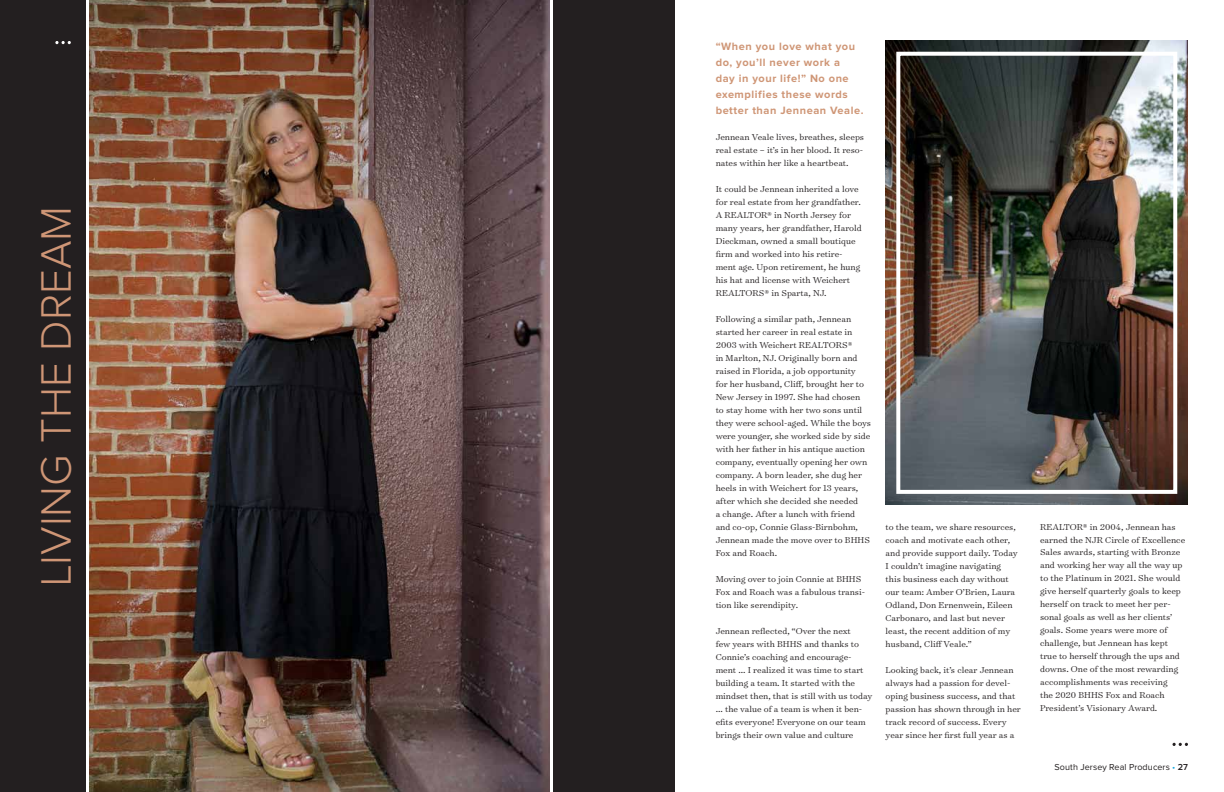
<style>
.page{position:relative;width:1224px;height:792px;background:#fff}
.page>*{position:absolute;margin:0;border:0;box-sizing:border-box;transform-origin:0 0}
.t1{font:300 44.1px "Proxima Nova";color:#cf9676}
.t2{font:700 11px/16px "Proxima Nova";letter-spacing:.05em;color:#cf9676}
.t3{font:300 9.8px/13px "Surveyor Text";color:#231f20}
.t4{font:9px "Proxima Nova";letter-spacing:.01em;color:#231f20}
.s1{color:#19a8e0}
.s2{font-weight:600}
</style>
<div class="page">
<img style="left:886px;top:41px;width:302px;height:464px">
<img style="left:90px;top:0;width:460px;height:792px">
<div style="left:0;top:0;width:86px;height:792px;background:#231f20"></div>
<svg style="left:55px;top:41px;width:16px;height:3px"></svg>
<div style="left:554px;top:0;width:121px;height:792px;background:#231f20"></div>
<svg style="left:1173px;top:743px;width:15px;height:3px"></svg>
<div style="left:896px;top:52px;width:281px;height:442px;border:4px solid #fff"></div>
<h1 class="t1" style="left:36px;top:586px;width:382px;rotate:-90deg">LIVING THE DREAM</h1>
<p class="t2" style="left:716px;top:38px;width:149px">“When you love what you do, you’ll never work a<br>day in your life!” No one exemplifies these words better than Jennean Veale.</p>
<p class="t3" style="left:716px;top:130px;width:150px;text-align:justify">Jennean Veale lives, breathes, sleeps real estate – it’s in her blood. It reso&shy;nates within her like a heartbeat.</p>
<p class="t3" style="left:716px;top:182px;width:148px">It could be Jennean inherited a love for real estate from her grandfather.<br>A REALTOR® in North Jersey for many years, her grandfather, Harold<br>Dieckman, owned a small boutique firm and worked into his retire&shy;ment age. Upon retirement, he hung his hat and license with Weichert<br>REALTORS® in Sparta, NJ.</p>
<p class="t3" style="left:716px;top:312px;width:157px">Following a similar path, Jennean started her career in real estate in 2003 with Weichert REALTORS®<br>in Marlton, NJ. Originally born and raised in Florida, a job opportunity<br>for her husband, Cliff, brought her to New Jersey in 1997. She had chosen<br>to stay home with her two sons until they were school-aged. While the boys were younger, she worked side by side with her father in his antique auction company, eventually opening her own company. A born leader, she dug her heels in with Weichert for 13 years, after which she decided she needed<br>a change. After a lunch with friend and co-op, Connie Glass-Birnbohm, Jennean made the move over to BHHS Fox and Roach.</p>
<p class="t3" style="left:716px;top:572px;width:151px">Moving over to join Connie at BHHS<br>Fox and Roach was a fabulous transi&shy;tion like serendipity.</p>
<p class="t3" style="left:716px;top:624px;width:158px">Jennean reflected, “Over the next<br>few years with BHHS and thanks to Connie’s coaching and encourage&shy;ment ... I realized it was time to start building a team. It started with the mindset then, that is still with us today ... the value of a team is when it ben&shy;efits everyone! Everyone on our team brings their own value and culture</p>
<p class="t3" style="left:886px;top:520px;width:134px">to the team, we share resources, coach and motivate each other, and provide support daily. Today<br>I couldn’t imagine navigating this business each day without our team: Amber O’Brien, Laura<br>Odland, Don Ernenwein, Eileen<br>Carbonaro, and last but never least, the recent addition of my husband, Cliff Veale.”</p>
<p class="t3" style="left:886px;top:663px;width:137px">Looking back, it’s clear Jennean always had a passion for devel&shy;oping business success, and that passion has shown through in her track record of success. Every year since her first full year as a</p>
<p class="t3" style="left:1040px;top:520px;width:147px">REALTOR® in 2004, Jennean has earned the NJR Circle of Excellence<br>Sales awards, starting with Bronze and working her way all the way up to the Platinum in 2021. She would give herself quarterly goals to keep herself on track to meet her per&shy;sonal goals as well as her clients’ goals. Some years were more of challenge, but Jennean has kept true to herself through the ups and downs. One of the most rewarding accomplishments was receiving<br>the 2020 BHHS Fox and Roach<br>President’s Visionary Award.</p>
<p class="t4" style="left:1054px;top:762px;width:135px">South Jersey Real Producers <span class="s1">•</span> <span class="s2">27</span></p>
</div>
